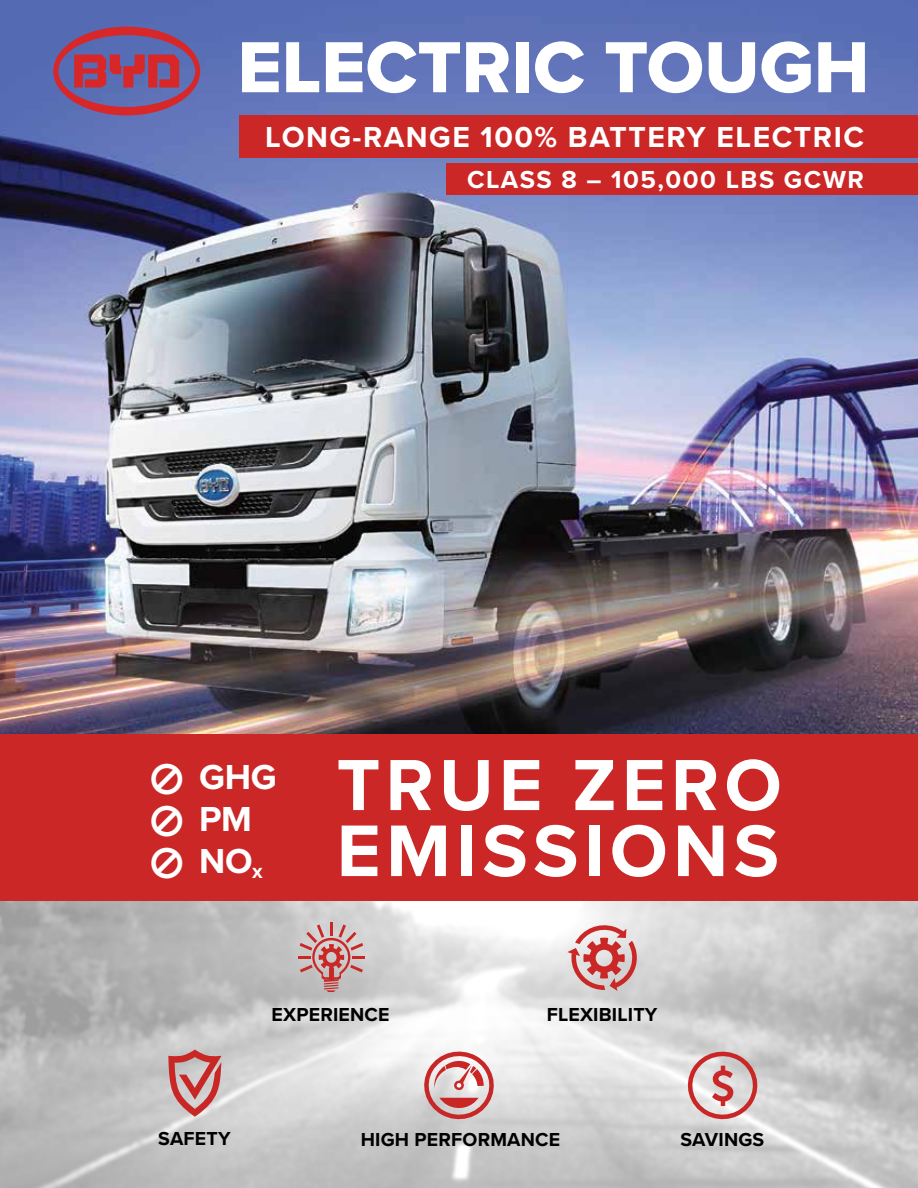
<style>
.page{position:relative;width:918px;height:1188px;background:#fff}
.page>*{position:absolute;margin:0;border:0;box-sizing:border-box;transform-origin:0 0}
.t1{font:700 75.75px "Proxima Nova";letter-spacing:.07em;color:#fff}
.t2{font:75px "Proxima Nova Extrabld";color:#fff}
.t3{font:700 75px "Proxima Nova";letter-spacing:.07em;color:#fff}
.t4{font:700 36px/42px "Proxima Nova";letter-spacing:-.01em;color:#fff}
.t5{font:700 30px "Proxima Nova";letter-spacing:.05em;color:#fff}
.t6{font:700 25.5px "Proxima Nova";letter-spacing:.06em;color:#fff}
.t7{font:700 19.5px "Proxima Nova";letter-spacing:.01em;color:#000}
</style>
<div class="page">
<img style="left:0;top:0;width:918px;height:734px">
<svg style="left:53px;top:27px;width:147px;height:88px;background:#875481"></svg>
<div style="left:239px;top:115px;width:679px;height:43px;background:#ca2726"></div>
<div style="left:447px;top:163px;width:471px;height:32px;background:#ca2726"></div>
<svg style="left:0;top:901px;width:918px;height:287px;background:#cbcbcb"></svg>
<svg style="left:421px;top:1048px;width:75px;height:74px"></svg>
<svg style="left:567px;top:922px;width:71px;height:69px;background:#d9a3a2"></svg>
<svg style="left:298px;top:922px;width:67px;height:70px;background:#c9a3a3"></svg>
<div style="left:329px;top:968px;width:5px;height:12px;background:#ca2827"></div>
<svg style="left:168px;top:1050px;width:53px;height:67px;background:#cb8b8b"></svg>
<div style="left:0;top:734px;width:918px;height:167px;background:#ca2726"></div>
<svg style="left:685px;top:1048px;width:75px;height:74px;background:#d9b3b3"></svg>
<h2 class="t2" style="left:238px;top:11px;width:633px">ELECTRIC TOUGH</h2>
<h3 class="t5" style="left:265px;top:114px;width:600px">LONG-RANGE 100% BATTERY ELECTRIC</h3>
<h3 class="t6" style="left:467px;top:160px;width:398px">CLASS 8 – 105,000 LBS GCWR</h3>
<h3 class="t4" style="left:199px;top:755px;width:79px">GHG<br>PM<br>NO<sub>x</sub></h3>
<h2 class="t3" style="left:337px;top:729px;width:447px">TRUE ZERO</h2>
<h1 class="t1" style="left:337px;top:794px;width:444px">EMISSIONS</h1>
<p class="t7" style="left:272px;top:1000px;width:119px">EXPERIENCE</p>
<p class="t7" style="left:547px;top:1000px;width:112px">FLEXIBILITY</p>
<p class="t7" style="left:158px;top:1124px;width:74px">SAFETY</p>
<p class="t7" style="left:361px;top:1125px;width:201px">HIGH PERFORMANCE</p>
<p class="t7" style="left:681px;top:1125px;width:85px">SAVINGS</p>
</div>
